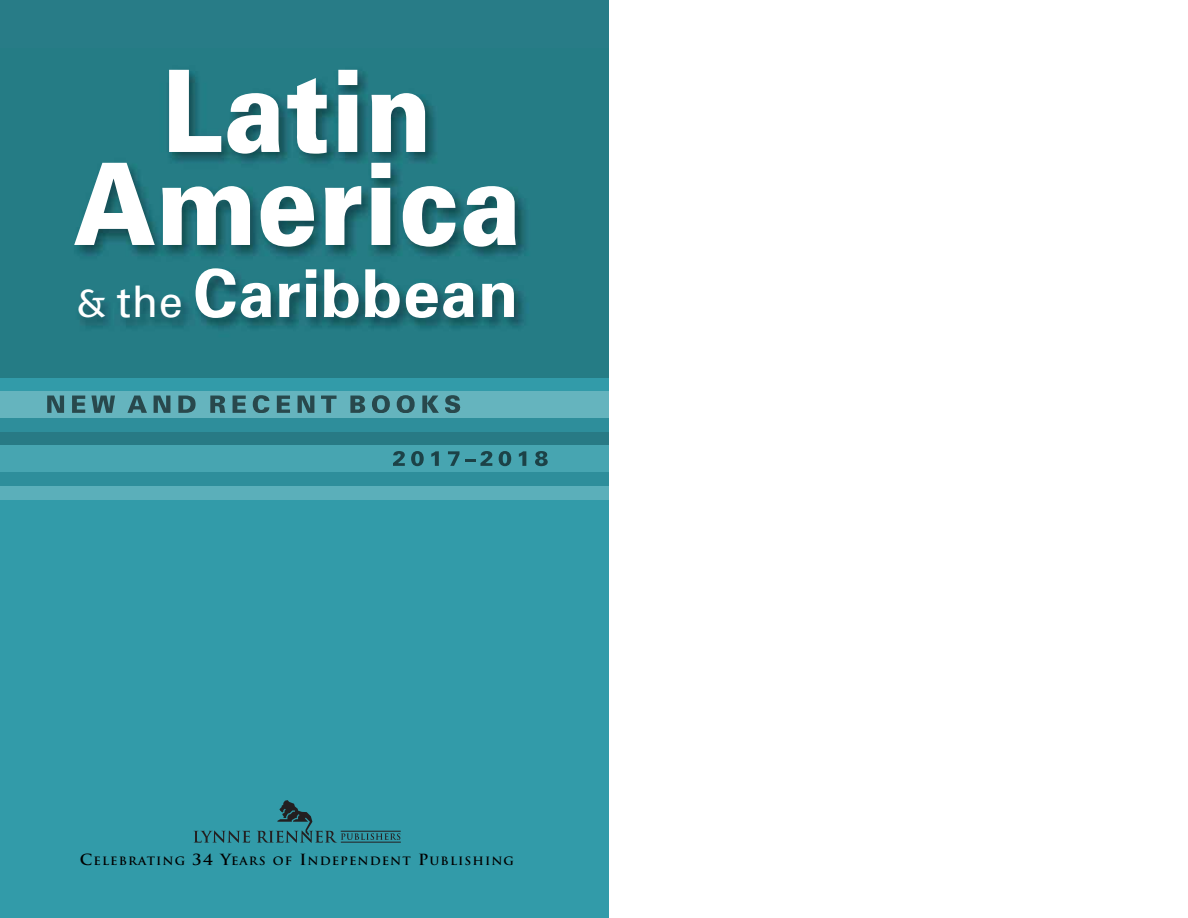
<style>
.page{position:relative;width:1188px;height:918px;background:#fff}
.page>*{position:absolute;margin:0;border:0;box-sizing:border-box;transform-origin:0 0}
.t1{font:900 113.85px/93px "Univers";letter-spacing:.015em;color:#fff;text-align:center;scale:.87 1}
.t2{font:700 66px "Univers";letter-spacing:.01em;color:#fff}
.t3{font:700 11.25px "Trajan";letter-spacing:.09em;color:#000;scale:1.05 1}
.s1{font-family:"Stone Sans";font-weight:400;font-size:39px}
.s2{font-weight:400;font-size:43.5px}
.s3{font-size:15px}
</style>
<div class="page">
<div style="left:0;top:0;width:608px;height:918px;background:#329ba9"></div>
<div style="left:0;top:392px;width:608px;height:26px;background:#65b4be"></div>
<div style="left:0;top:418px;width:608px;height:14px;background:#2e8e9b"></div>
<div style="left:0;top:432px;width:608px;height:14px;background:#287a85"></div>
<div style="left:0;top:446px;width:608px;height:26px;background:#47a5b1"></div>
<div style="left:0;top:472px;width:608px;height:14px;background:#2e8e9b"></div>
<div style="left:0;top:486px;width:608px;height:14px;background:#5bafba"></div>
<div style="left:0;top:0;width:608px;height:49px;background:#287c87"></div>
<svg style="left:194px;top:831px;width:56px;height:12px"></svg>
<hr style="left:341px;top:831px;width:60px;height:1px;background:#231f20">
<hr style="left:341px;top:842px;width:60px;height:1px;background:#231f20">
<svg style="left:257px;top:800px;width:143px;height:43px"></svg>
<svg style="left:47px;top:407px;width:66px;height:6px"></svg>
<svg style="left:127px;top:407px;width:69px;height:6px"></svg>
<svg style="left:210px;top:407px;width:122px;height:6px"></svg>
<svg style="left:350px;top:407px;width:110px;height:6px"></svg>
<svg style="left:393px;top:451px;width:155px;height:15px"></svg>
<img style="left:0;top:49px;width:608px;height:347px">
<img style="left:0;top:49px;width:1px;height:329px">
<img style="left:47px;top:396px;width:68px;height:11px">
<img style="left:130px;top:396px;width:66px;height:11px">
<img style="left:210px;top:395px;width:127px;height:12px">
<img style="left:350px;top:395px;width:110px;height:12px">
<h1 class="t1" style="left:73px;top:75px;width:516px">Latin<br>America</h1>
<h2 class="t2" style="left:76px;top:269px;width:444px"><span class="s1">&amp;</span> <span class="s2">the</span> Caribbean</h2>
<p class="t3" style="left:80px;top:854px;width:415px"><span class="s3">C</span>ELEBRATING <span class="s3">34 Y</span>EARS OF <span class="s3">I</span>NDEPENDENT <span class="s3">P</span>UBLISHING</p>
</div>
